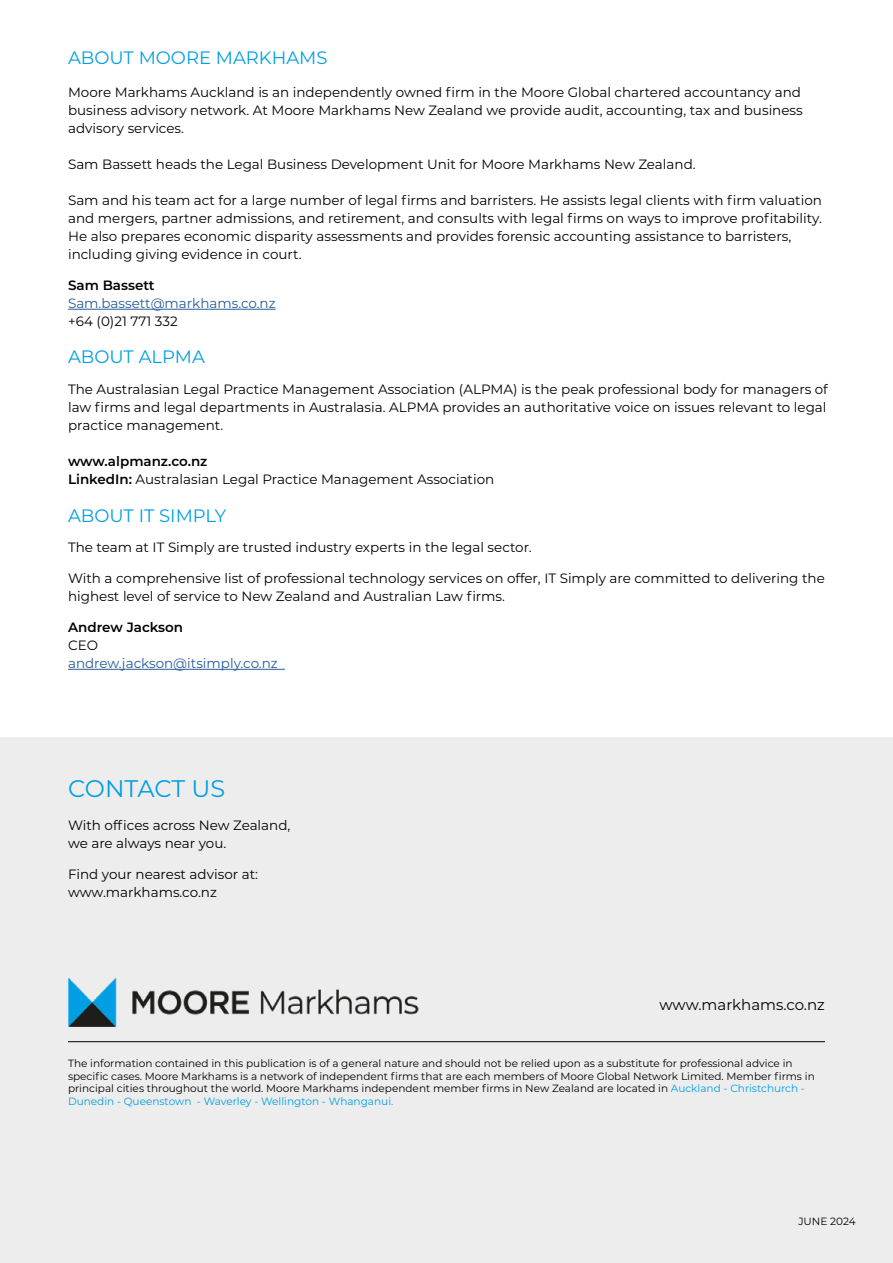
<style>
.page{position:relative;width:893px;height:1263px;background:#fff}
.page>*{position:absolute;margin:0;border:0;box-sizing:border-box;transform-origin:0 0}
.t1{font:24px "Montserrat";letter-spacing:-.01em;color:#009fe3}
.t2{font:18px "Montserrat";color:#009fe3}
.t3{font:15px "Montserrat";color:#000}
.t4{font:13.5px/18px "Montserrat";color:#000}
.t5{font:13.5px "Montserrat";color:#275b9b}
.t6{font:600 13.5px "Montserrat";color:#000}
.t7{font:10.5px/12.6px "Montserrat";color:#000}
.s1{font-weight:600}
.s2{color:#009fe3}
</style>
<div class="page">
<div style="left:0;top:738px;width:893px;height:525px;background:#ededed"></div>
<hr style="left:68px;top:309px;width:208px;height:1px;background:#275b9b">
<hr style="left:68px;top:669px;width:217px;height:1px;background:#275b9b">
<hr style="left:68px;top:1041px;width:757px;height:1px;background:#000">
<img style="left:68px;top:979px;width:350px;height:47px">
<h2 class="t2" style="left:68px;top:45px;width:261px">ABOUT MOORE MARKHAMS</h2>
<p class="t4" style="left:68px;top:83px;width:736px">Moore Markhams Auckland is an independently owned firm in the Moore Global chartered accountancy and business advisory network. At Moore Markhams New Zealand we provide audit, accounting, tax and business advisory services.</p>
<p class="t4" style="left:68px;top:155px;width:629px">Sam Bassett heads the Legal Business Development Unit for Moore Markhams New Zealand.</p>
<p class="t4" style="left:68px;top:191px;width:755px">Sam and his team act for a large number of legal firms and barristers. He assists legal clients with firm valuation and mergers, partner admissions, and retirement, and consults with legal firms on ways to improve profitability.<br>He also prepares economic disparity assessments and provides forensic accounting assistance to barristers, including giving evidence in court.</p>
<p class="t6" style="left:68px;top:275px;width:88px">Sam Bassett</p>
<p class="t5" style="left:68px;top:294px;width:209px">Sam.bassett@markhams.co.nz</p>
<p class="t4" style="left:68px;top:312px;width:111px">+64 (0)21 771 332</p>
<h2 class="t2" style="left:68px;top:345px;width:138px">ABOUT ALPMA</h2>
<p class="t4" style="left:68px;top:380px;width:761px;text-align:justify">The Australasian Legal Practice Management Association (ALPMA) is the peak professional body for managers of law firms and legal departments in Australasia. ALPMA provides an authoritative voice on issues relevant to legal practice management.</p>
<p class="t4" style="left:68px;top:452px;width:428px"><span class="s1">www.alpmanz.co.nz<br>LinkedIn:</span> Australasian Legal Practice Management Association</p>
<h2 class="t2" style="left:68px;top:503px;width:160px">ABOUT IT SIMPLY</h2>
<p class="t4" style="left:68px;top:538px;width:465px">The team at IT Simply are trusted industry experts in the legal sector.</p>
<p class="t4" style="left:68px;top:569px;width:758px">With a comprehensive list of professional technology services on offer, IT Simply are committed to delivering the highest level of service to New Zealand and Australian Law firms.</p>
<p class="t6" style="left:68px;top:617px;width:117px">Andrew Jackson</p>
<p class="t4" style="left:68px;top:636px;width:32px">CEO</p>
<p class="t5" style="left:68px;top:654px;width:211px">andrew.jackson@itsimply.co.nz</p>
<h1 class="t1" style="left:68px;top:772px;width:159px">CONTACT US</h1>
<p class="t4" style="left:68px;top:816px;width:224px">With offices across New Zealand, we are always near you.</p>
<p class="t4" style="left:68px;top:864px;width:192px">Find your nearest advisor at: www.markhams.co.nz</p>
<p class="t3" style="left:659px;top:994px;width:167px">www.markhams.co.nz</p>
<p class="t7" style="left:68px;top:1057px;width:748px">The information contained in this publication is of a general nature and should not be relied upon as a substitute for professional advice in specific cases. Moore Markhams is a network of independent firms that are each members of Moore Global Network Limited. Member firms in principal cities throughout the world. Moore Markhams independent member firms in New Zealand are located in <span class="s2">Auckland - Christchurch - Dunedin - Queenstown - Waverley - Wellington - Whanganui.</span></p>
<p class="t7" style="left:798px;top:1214px;width:59px">JUNE 2024</p>
</div>
